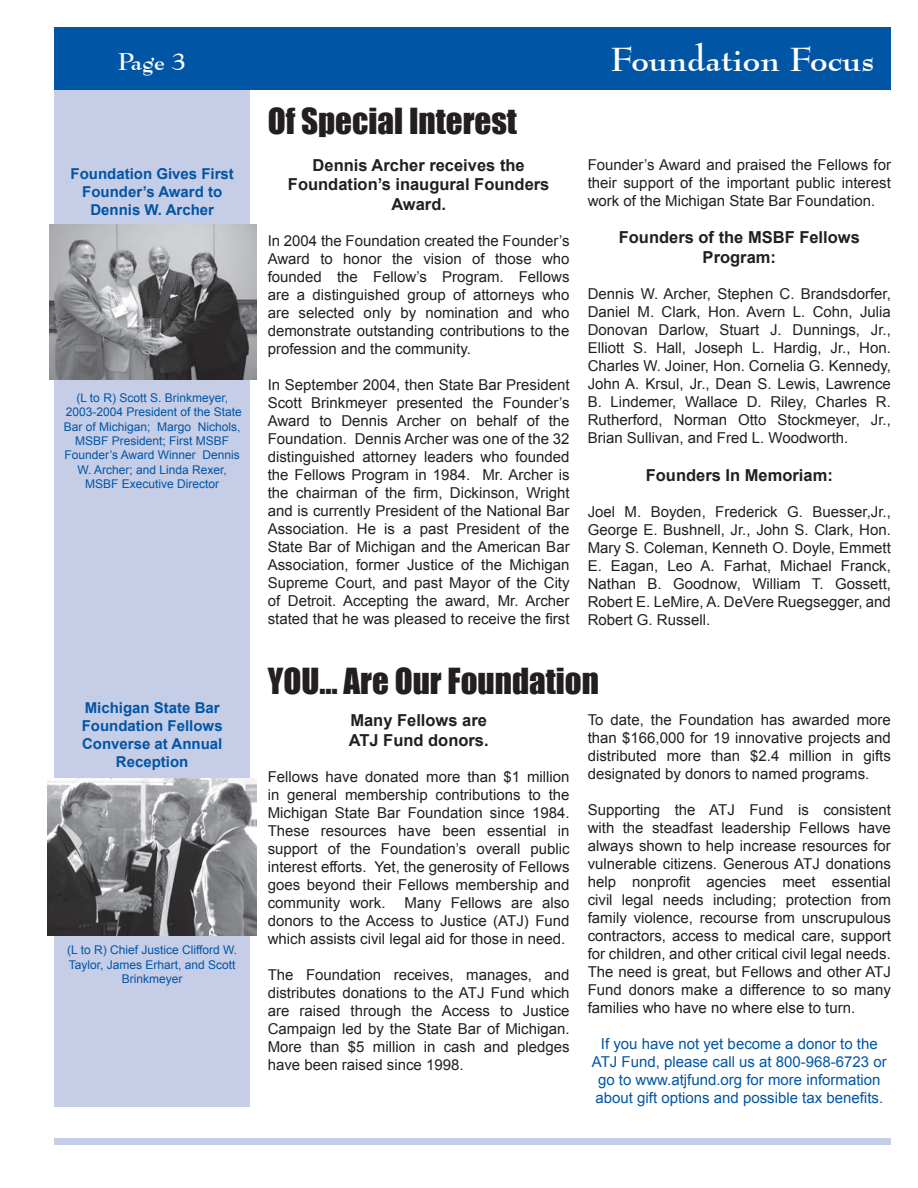
<style>
.page{position:relative;width:918px;height:1188px;background:#fff}
.page>*{position:absolute;margin:0;border:0;box-sizing:border-box;transform-origin:0 0}
.t1{font:33px "Impact";color:#231f20}
.t2{font:700 33px "Bernhard Modern BT";color:#fff}
.t3{font:700 24px "Bernhard Modern BT";color:#fff}
.t4{font:700 16.5px/19.8px "Arial";color:#231f20;text-align:center}
.t5{font:15px/18px "Arial";color:#231f20;text-align:justify}
.t6{font:15px/18px "Arial";color:#0155a5;text-align:center}
.t7{font:700 15px/18px "Arial";color:#0155a5;text-align:center}
.t8{font:12px/14.4px "Arial";color:#0155a5;text-align:center}
</style>
<div class="page">
<div style="left:54px;top:1138px;width:837px;height:7px;background:#c6cde7"></div>
<div style="left:54px;top:72px;width:196px;height:1034px;background:#c6cde7"></div>
<div style="left:54px;top:27px;width:837px;height:62px;background:#0155a5"></div>
<img style="left:49px;top:224px;width:207px;height:156px">
<img style="left:47px;top:779px;width:210px;height:157px">
<h2 class="t3" style="left:118px;top:47px;width:70px">Page 3</h2>
<p class="t7" style="left:71px;top:165px;width:165px">Foundation Gives First<br>Founder’s Award to<br>Dennis W. Archer</p>
<p class="t8" style="left:64px;top:390px;width:180px">(L to R) Scott S. Brinkmeyer,<br>2003-2004 President of the State<br>Bar of Michigan; Margo Nichols,<br>MSBF President; First MSBF<br>Founder’s Award Winner Dennis<br>W. Archer; and Linda Rexer,<br>MSBF Executive Director</p>
<p class="t7" style="left:82px;top:699px;width:142px">Michigan State Bar<br>Foundation Fellows<br>Converse at Annual<br>Reception</p>
<p class="t8" style="left:67px;top:943px;width:172px">(L to R) Chief Justice Clifford W.<br>Taylor, James Erhart, and Scott<br>Brinkmeyer</p>
<h1 class="t1" style="left:268px;top:96px;width:251px">Of Special Interest</h1>
<p class="t4" style="left:288px;top:156px;width:263px">Dennis Archer receives the<br>Foundation’s inaugural Founders<br>Award.</p>
<p class="t5" style="left:268px;top:232px;width:303px">In 2004 the Foundation created the Founder’s Award to honor the vision of those who founded the Fellow’s Program. Fellows are a distinguished group of attorneys who are selected only by nomination and who demonstrate outstanding contributions to the profession and the community.</p>
<p class="t5" style="left:268px;top:376px;width:303px">In September 2004, then State Bar President Scott Brinkmeyer presented the Founder’s Award to Dennis Archer on behalf of the Foundation. Dennis Archer was one of the 32 distinguished attorney leaders who founded the Fellows Program in 1984. Mr. Archer is the chairman of the firm, Dickinson, Wright and is currently President of the National Bar Association. He is a past President of the State Bar of Michigan and the American Bar Association, former Justice of the Michigan Supreme Court, and past Mayor of the City of Detroit. Accepting the award, Mr. Archer stated that he was pleased to receive the first</p>
<h1 class="t2" style="left:611px;top:38px;width:265px">Foundation Focus</h1>
<p class="t5" style="left:588px;top:155px;width:305px">Founder’s Award and praised the Fellows for their support of the important public interest work of the Michigan State Bar Foundation.</p>
<p class="t4" style="left:619px;top:228px;width:243px">Founders of the MSBF Fellows<br>Program:</p>
<p class="t5" style="left:588px;top:285px;width:305px">Dennis W. Archer, Stephen C. Brandsdorfer, Daniel M. Clark, Hon. Avern L. Cohn, Julia Donovan Darlow, Stuart J. Dunnings, Jr., Elliott S. Hall, Joseph L. Hardig, Jr., Hon.<br>Charles W. Joiner, Hon. Cornelia G. Kennedy, John A. Krsul, Jr., Dean S. Lewis, Lawrence B. Lindemer, Wallace D. Riley, Charles R.<br>Rutherford, Norman Otto Stockmeyer, Jr., Brian Sullivan, and Fred L. Woodworth.</p>
<p class="t4" style="left:646px;top:466px;width:189px">Founders In Memoriam:</p>
<p class="t5" style="left:588px;top:503px;width:305px">Joel M. Boyden, Frederick G. Buesser,Jr., George E. Bushnell, Jr., John S. Clark, Hon.<br>Mary S. Coleman, Kenneth O. Doyle, Emmett E. Eagan, Leo A. Farhat, Michael Franck, Nathan B. Goodnow, William T. Gossett, Robert E. LeMire, A. DeVere Ruegsegger, and Robert G. Russell.</p>
<h1 class="t1" style="left:268px;top:656px;width:333px">YOU… Are Our Foundation</h1>
<p class="t4" style="left:349px;top:711px;width:141px;text-align:left">Many Fellows are<br>ATJ Fund donors.</p>
<p class="t5" style="left:268px;top:768px;width:303px">Fellows have donated more than $1 million in general membership contributions to the Michigan State Bar Foundation since 1984.<br>These resources have been essential in support of the Foundation’s overall public interest efforts. Yet, the generosity of Fellows goes beyond their Fellows membership and community work.</p>
<p class="t5" style="left:588px;top:711px;width:305px">To date, the Foundation has awarded more than $166,000 for 19 innovative projects and distributed more than $2.4 million in gifts designated by donors to named programs.</p>
<p class="t5" style="left:588px;top:801px;width:305px">Supporting the ATJ Fund is consistent with the steadfast leadership Fellows have always shown to help increase resources for vulnerable citizens. Generous ATJ donations help nonprofit agencies meet essential civil legal needs including; protection from family violence, recourse from unscrupulous contractors, access to medical care, support for children, and other critical civil legal needs.<br>The need is great, but Fellows and other ATJ Fund donors make a difference to so many families who have no where else to turn.</p>
<p class="t6" style="left:592px;top:1035px;width:296px">If you have not yet become a donor to the ATJ Fund, please call us at 800-968-6723 or go to www.atjfund.org for more information about gift options and possible tax benefits.</p>
<p class="t5" style="left:268px;top:894px;width:303px;text-indent:137px">Many Fellows are also donors to the Access to Justice (ATJ) Fund which assists civil legal aid for those in need.</p>
<p class="t5" style="left:268px;top:966px;width:303px">The Foundation receives, manages, and distributes donations to the ATJ Fund which are raised through the Access to Justice Campaign led by the State Bar of Michigan.<br>More than $5 million in cash and pledges have been raised since 1998.</p>
</div>
